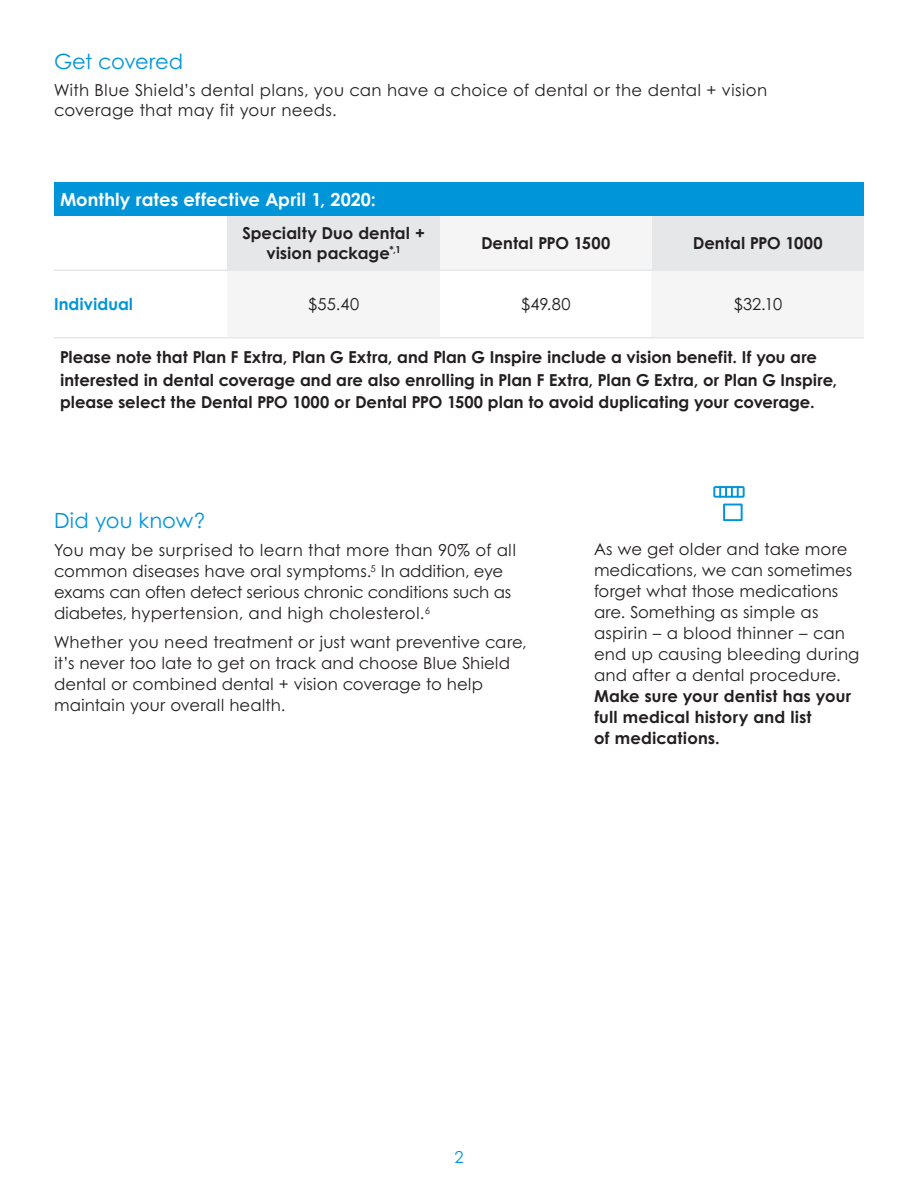
<style>
.page{position:relative;width:918px;height:1188px;background:#fff}
.page>*{position:absolute;margin:0;border:0;box-sizing:border-box;transform-origin:0 0}
.t1{font:21px "Century Gothic B";letter-spacing:-.005em;color:#0095d9}
.t2{font:700 18px "Century Gothic B";color:#fff}
.t3{font:16.5px/21px "Century Gothic B";letter-spacing:.005em;color:#231f20}
.t4{font:700 16.5px/22.5px "Century Gothic B";letter-spacing:.005em;color:#231f20}
.t5{font:700 16.5px "Century Gothic B";letter-spacing:.005em;color:#0095d9}
.t6{font:16.5px "Century Gothic B";color:#0095d9}
</style>
<div class="page">
<div style="left:228px;top:270px;width:212px;height:68px;background:#f5f5f6"></div>
<hr style="left:54px;top:337px;width:174px;height:2px;background:#e6e7e9">
<hr style="left:228px;top:337px;width:212px;height:2px;background:#e6e7e9">
<div style="left:652px;top:270px;width:212px;height:68px;background:#f5f5f6"></div>
<hr style="left:440px;top:337px;width:212px;height:2px;background:#e6e7e9">
<hr style="left:652px;top:337px;width:212px;height:2px;background:#e6e7e9">
<hr style="left:54px;top:269px;width:174px;height:2px;background:#e6e7e9">
<div style="left:54px;top:182px;width:810px;height:34px;background:#0095d9"></div>
<div style="left:652px;top:216px;width:212px;height:54px;background:#e6e7e9"></div>
<div style="left:440px;top:216px;width:212px;height:54px;background:#f5f5f6"></div>
<hr style="left:228px;top:269px;width:212px;height:2px;background:#e6e7e9">
<hr style="left:440px;top:269px;width:212px;height:2px;background:#e6e7e9">
<hr style="left:652px;top:269px;width:212px;height:2px;background:#e6e7e9">
<div style="left:228px;top:216px;width:212px;height:54px;background:#e6e7e9"></div>
<div style="left:723px;top:504px;width:20px;height:17px;border:2px solid #0095d9"></div>
<svg style="left:713px;top:486px;width:32px;height:12px"></svg>
<h3 class="t1" style="left:54px;top:49px;width:131px">Get covered</h3>
<p class="t3" style="left:54px;top:80px;width:715px;line-height:20px">With Blue Shield’s dental plans, you can have a choice of dental or the dental + vision coverage that may fit your needs.</p>
<p class="t2" style="left:60px;top:188px;width:318px">Monthly rates effective April 1, 2020:</p>
<p class="t4" style="left:242px;top:222px;width:184px">Specialty Duo dental +</p>
<p class="t4" style="left:267px;top:241px;width:136px">vision package<sup>*,1</sup></p>
<p class="t4" style="left:481px;top:232px;width:130px">Dental PPO 1500</p>
<p class="t4" style="left:693px;top:232px;width:131px">Dental PPO 1000</p>
<p class="t5" style="left:54px;top:294px;width:81px">Individual</p>
<p class="t3" style="left:308px;top:293px;width:53px">$55.40</p>
<p class="t3" style="left:521px;top:293px;width:51px">$49.80</p>
<p class="t3" style="left:734px;top:293px;width:50px">$32.10</p>
<p class="t4" style="left:60px;top:346px;width:779px">Please note that Plan F Extra, Plan G Extra, and Plan G Inspire include a vision benefit. If you are interested in dental coverage and are also enrolling in Plan F Extra, Plan G Extra, or Plan G Inspire, please select the Dental PPO 1000 or Dental PPO 1500 plan to avoid duplicating your coverage.</p>
<h3 class="t1" style="left:54px;top:508px;width:153px">Did you know?</h3>
<p class="t3" style="left:54px;top:540px;width:464px">You may be surprised to learn that more than 90% of all common diseases have oral symptoms.<sup>5</sup> In addition, eye exams can often detect serious chronic conditions such as diabetes, hypertension, and high cholesterol.<sup>6</sup></p>
<p class="t3" style="left:54px;top:632px;width:474px">Whether you need treatment or just want preventive care, it’s never too late to get on track and choose Blue Shield dental or combined dental + vision coverage to help maintain your overall health.</p>
<p class="t3" style="left:594px;top:538px;width:267px">As we get older and take more medications, we can sometimes forget what those medications are. Something as simple as aspirin – a blood thinner – can end up causing bleeding during and after a dental procedure.</p>
<p class="t4" style="left:594px;top:685px;width:259px;line-height:21px">Make sure your dentist has your full medical history and list<br>of medications.</p>
<p class="t6" style="left:454px;top:1147px;width:11px">2</p>
</div>
